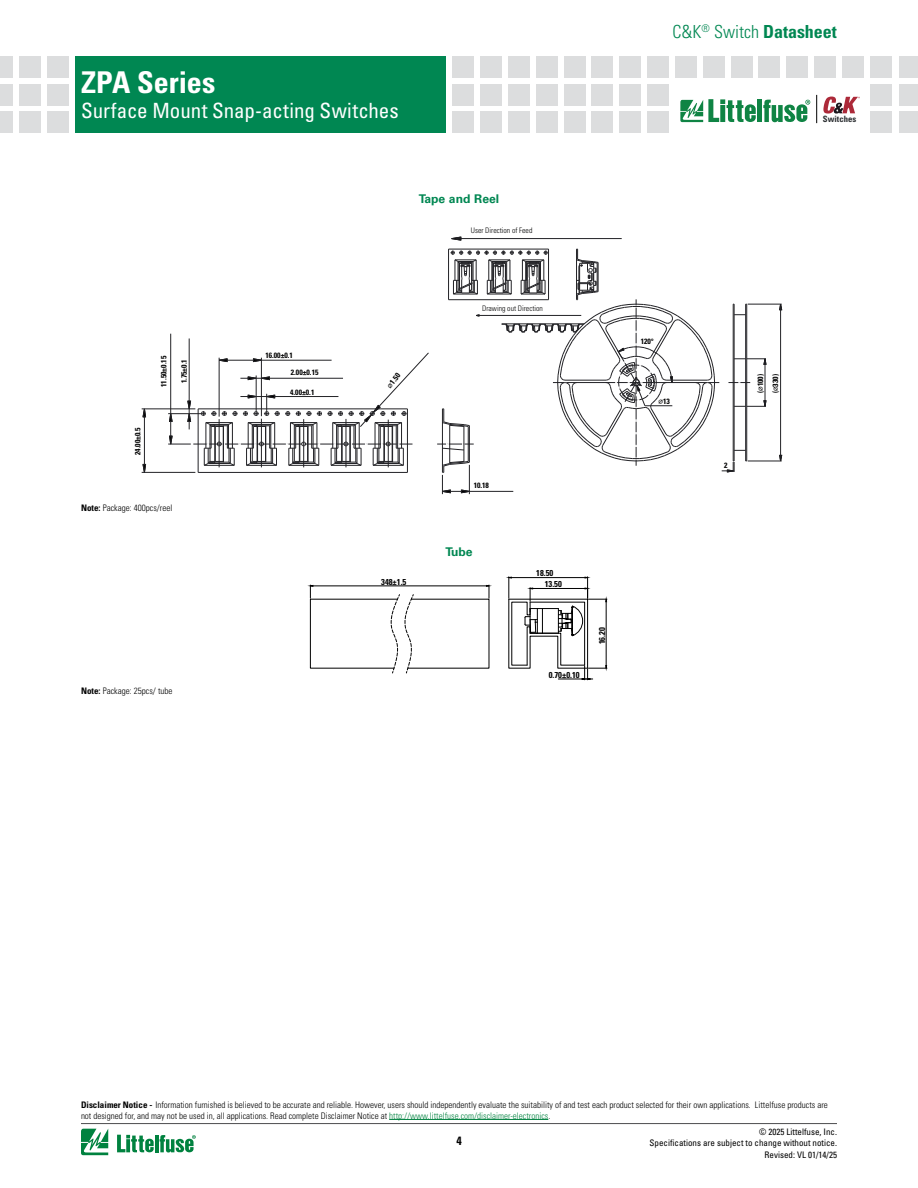
<style>
.page{position:relative;width:918px;height:1188px;background:#fff}
.page>*{position:absolute;margin:0;border:0;box-sizing:border-box;transform-origin:0 0}
.t1{font:700 condensed 30px "Univers LT Std";color:#fff}
.t2{font:condensed 21px "Univers LT Std";color:#fff}
.t3{font:300 condensed 18px "Univers LT Std";color:#008752}
.t4{font:700 12px "Univers LT Std";color:#008752}
.t5{font:700 condensed 12px "Univers LT Std";color:#000}
.t6{font:300 condensed 9px/10.8px "Univers LT Std";color:#000}
.t7{font:condensed 9px/10.8px "Univers LT Std";color:#000;text-align:right}
.t8{font:700 condensed 8.7px "Univers LT Std";color:#292c2f}
.t9{font:700 condensed 8.55px/11.2px "Univers LT Std";color:#000}
.t10{font:700 condensed 7.65px/15px "Univers LT Std";color:#000}
.t11{font:300 condensed 7.65px "Univers LT Std";color:#000}
.s1{font-weight:700}
.s2{font-family:"Menlo";font-weight:400;font-stretch:normal}
.s3{color:#00823f}
</style>
<div class="page">
<hr style="left:81px;top:1123px;width:756px;height:1px;background:#4d4d4f">
<svg style="left:81px;top:1129px;width:27px;height:26px"></svg>
<hr style="left:155px;top:1135px;width:3px;height:17px;background:#00823f">
<svg style="left:160px;top:1135px;width:36px;height:18px"></svg>
<svg style="left:117px;top:1135px;width:37px;height:17px"></svg>
<div style="left:75px;top:56px;width:371px;height:77px;background:#008752"></div>
<div style="left:47px;top:56px;width:21px;height:21px;background:#dcddde"></div>
<div style="left:47px;top:84px;width:21px;height:21px;background:#dcddde"></div>
<div style="left:47px;top:112px;width:21px;height:21px;background:#dcddde"></div>
<div style="left:19px;top:56px;width:21px;height:21px;background:#dcddde"></div>
<div style="left:19px;top:84px;width:21px;height:21px;background:#dcddde"></div>
<div style="left:19px;top:112px;width:21px;height:21px;background:#dcddde"></div>
<div style="left:0;top:56px;width:13px;height:21px;background:#dcddde"></div>
<div style="left:0;top:84px;width:13px;height:21px;background:#dcddde"></div>
<div style="left:0;top:112px;width:13px;height:21px;background:#dcddde"></div>
<div style="left:870px;top:56px;width:21px;height:21px;background:#dcddde"></div>
<div style="left:870px;top:84px;width:21px;height:21px;background:#dcddde"></div>
<div style="left:870px;top:112px;width:21px;height:21px;background:#dcddde"></div>
<div style="left:453px;top:56px;width:21px;height:21px;background:#dcddde"></div>
<div style="left:453px;top:84px;width:21px;height:21px;background:#dcddde"></div>
<div style="left:453px;top:112px;width:21px;height:21px;background:#dcddde"></div>
<div style="left:480px;top:56px;width:22px;height:21px;background:#dcddde"></div>
<div style="left:480px;top:84px;width:22px;height:21px;background:#dcddde"></div>
<div style="left:480px;top:112px;width:22px;height:21px;background:#dcddde"></div>
<div style="left:508px;top:56px;width:21px;height:21px;background:#dcddde"></div>
<div style="left:508px;top:84px;width:21px;height:21px;background:#dcddde"></div>
<div style="left:508px;top:112px;width:21px;height:21px;background:#dcddde"></div>
<div style="left:536px;top:56px;width:21px;height:21px;background:#dcddde"></div>
<div style="left:536px;top:84px;width:21px;height:21px;background:#dcddde"></div>
<div style="left:536px;top:112px;width:21px;height:21px;background:#dcddde"></div>
<div style="left:564px;top:56px;width:21px;height:21px;background:#dcddde"></div>
<div style="left:564px;top:84px;width:21px;height:21px;background:#dcddde"></div>
<div style="left:564px;top:112px;width:21px;height:21px;background:#dcddde"></div>
<div style="left:592px;top:56px;width:21px;height:21px;background:#dcddde"></div>
<div style="left:592px;top:84px;width:21px;height:21px;background:#dcddde"></div>
<div style="left:592px;top:112px;width:21px;height:21px;background:#dcddde"></div>
<div style="left:620px;top:56px;width:21px;height:21px;background:#dcddde"></div>
<div style="left:620px;top:84px;width:21px;height:21px;background:#dcddde"></div>
<div style="left:620px;top:112px;width:21px;height:21px;background:#dcddde"></div>
<div style="left:647px;top:56px;width:22px;height:21px;background:#dcddde"></div>
<div style="left:647px;top:84px;width:22px;height:21px;background:#dcddde"></div>
<div style="left:647px;top:112px;width:22px;height:21px;background:#dcddde"></div>
<div style="left:675px;top:56px;width:22px;height:21px;background:#dcddde"></div>
<div style="left:703px;top:56px;width:21px;height:21px;background:#dcddde"></div>
<div style="left:731px;top:56px;width:21px;height:21px;background:#dcddde"></div>
<div style="left:787px;top:56px;width:21px;height:21px;background:#dcddde"></div>
<div style="left:759px;top:56px;width:21px;height:21px;background:#dcddde"></div>
<div style="left:814px;top:56px;width:22px;height:21px;background:#dcddde"></div>
<div style="left:842px;top:56px;width:22px;height:21px;background:#dcddde"></div>
<div style="left:899px;top:56px;width:19px;height:21px;background:#dcddde"></div>
<div style="left:899px;top:84px;width:19px;height:21px;background:#dcddde"></div>
<div style="left:899px;top:112px;width:19px;height:21px;background:#dcddde"></div>
<svg style="left:816px;top:95px;width:1px;height:28px"></svg>
<svg style="left:823px;top:97px;width:37px;height:17px"></svg>
<div style="left:757px;top:100px;width:5px;height:22px;background:#0f8444"></div>
<svg style="left:763px;top:100px;width:47px;height:22px"></svg>
<svg style="left:680px;top:99px;width:76px;height:23px"></svg>
<svg style="left:143px;top:464px;width:3px;height:8px"></svg>
<svg style="left:143px;top:408px;width:3px;height:10px"></svg>
<svg style="left:451px;top:237px;width:11px;height:3px"></svg>
<svg style="left:779px;top:455px;width:3px;height:6px"></svg>
<svg style="left:779px;top:303px;width:3px;height:8px"></svg>
<hr style="left:144px;top:417px;width:1px;height:47px;background:#222226">
<hr style="left:170px;top:334px;width:1px;height:80px;background:#222226">
<hr style="left:189px;top:338px;width:1px;height:63px;background:#222226">
<hr style="left:198px;top:409px;width:1px;height:63px;background:#222226">
<hr style="left:219px;top:419px;width:1px;height:48px;background:#222226">
<hr style="left:261px;top:419px;width:1px;height:48px;background:#222226">
<hr style="left:303px;top:419px;width:1px;height:48px;background:#222226">
<hr style="left:346px;top:419px;width:1px;height:48px;background:#222226">
<hr style="left:388px;top:420px;width:1px;height:47px;background:#222226">
<hr style="left:198px;top:472px;width:209px;height:1px;background:#222226">
<hr style="left:142px;top:472px;width:53px;height:1px;background:#222226">
<hr style="left:748px;top:461px;width:34px;height:1px;background:#222226">
<hr style="left:407px;top:409px;width:1px;height:63px;background:#222226">
<hr style="left:142px;top:409px;width:53px;height:1px;background:#222226">
<svg style="left:168px;top:353px;width:261px;height:113px"></svg>
<hr style="left:261px;top:360px;width:71px;height:1px;background:#222226">
<hr style="left:748px;top:304px;width:34px;height:1px;background:#222226">
<hr style="left:456px;top:238px;width:166px;height:1px;background:#222226">
<svg style="left:437px;top:249px;width:329px;height:245px"></svg>
<hr style="left:745px;top:304px;width:1px;height:157px;background:#222226">
<hr style="left:746px;top:304px;width:1px;height:157px;background:#222226">
<hr style="left:765px;top:362px;width:1px;height:41px;background:#222226">
<hr style="left:780px;top:307px;width:1px;height:151px;background:#222226">
<svg style="left:310px;top:585px;width:180px;height:88px"></svg>
<svg style="left:509px;top:577px;width:98px;height:103px"></svg>
<hr style="left:389px;top:1119px;width:159px;height:1px;background:#00823f">
<h1 class="t1" style="left:81px;top:64px;width:136px">ZPA Series</h1>
<h2 class="t2" style="left:81px;top:97px;width:319px">Surface Mount Snap-acting Switches</h2>
<h3 class="t4" style="left:419px;top:192px;width:82px">Tape and Reel</h3>
<p class="t11" style="left:471px;top:226px;width:63px">User Direction of Feed</p>
<p class="t11" style="left:482px;top:304px;width:62px">Drawing out Direction</p>
<h3 class="t3" style="left:673px;top:21px;width:166px">C&amp;K<sup>®</sup> Switch <span class="s1">Datasheet</span></h3>
<p class="t8" style="left:823px;top:114px;width:35px">Switches</p>
<p class="t10" style="left:641px;top:333px;width:15px">120°</p>
<p class="t10" style="left:130px;top:455px;width:29px;rotate:-90deg">24.00±0.5</p>
<p class="t10" style="left:156px;top:387px;width:32px;rotate:-90deg">11.50±0.15</p>
<p class="t10" style="left:177px;top:383px;width:26px;rotate:-90deg">1.75±0.1</p>
<p class="t6" style="left:81px;top:502px;width:93px"><span class="s1">Note:</span> Package: 400pcs/reel</p>
<p class="t6" style="left:81px;top:685px;width:93px"><span class="s1">Note:</span> Package: 25pcs/ tube</p>
<p class="t10" style="left:265px;top:347px;width:29px">16.00±0.1</p>
<p class="t10" style="left:291px;top:365px;width:29px">2.00±0.15</p>
<p class="t10" style="left:290px;top:385px;width:26px">4.00±0.1</p>
<p class="t10" style="left:383px;top:382px;width:18px;rotate:-52deg"><span class="s2">⌀</span>1.50</p>
<p class="t10" style="left:753px;top:393px;width:21px;rotate:-90deg">(<span class="s2">⌀</span>100) (<span class="s2">⌀</span>330)</p>
<p class="t10" style="left:474px;top:478px;width:17px">10.18</p>
<h3 class="t4" style="left:445px;top:544px;width:29px">Tube</h3>
<p class="t9" style="left:381px;top:576px;width:27px">348±1.5</p>
<p class="t9" style="left:545px;top:567px;width:19px;text-indent:-8px">18.50<br>13.50</p>
<p class="t9" style="left:549px;top:669px;width:32px">0.70±0.10</p>
<p class="t9" style="left:596px;top:644px;width:19px;rotate:-90deg">16.20</p>
<p class="t10" style="left:659px;top:394px;width:13px"><span class="s2">⌀</span>13</p>
<p class="t10" style="left:724px;top:458px;width:5px">2</p>
<p class="t6" style="left:81px;top:1099px;width:748px"><span class="s1">Disclaimer Notice -</span> Information furnished is believed to be accurate and reliable. However, users should independently evaluate the suitability of and test each product selected for their own applications. Littelfuse products are not designed for, and may not be used in, all applications. Read complete Disclaimer Notice at <span class="s3">http://www.littelfuse.com/disclaimer-electronics</span>.</p>
<h3 class="t5" style="left:456px;top:1133px;width:7px">4</h3>
<p class="t7" style="left:650px;top:1126px;width:189px">© 2025 Littelfuse, Inc.<br>Specifications are subject to change without notice.</p>
<p class="t7" style="left:765px;top:1149px;width:74px">Revised: VL 01/14/25</p>
</div>
